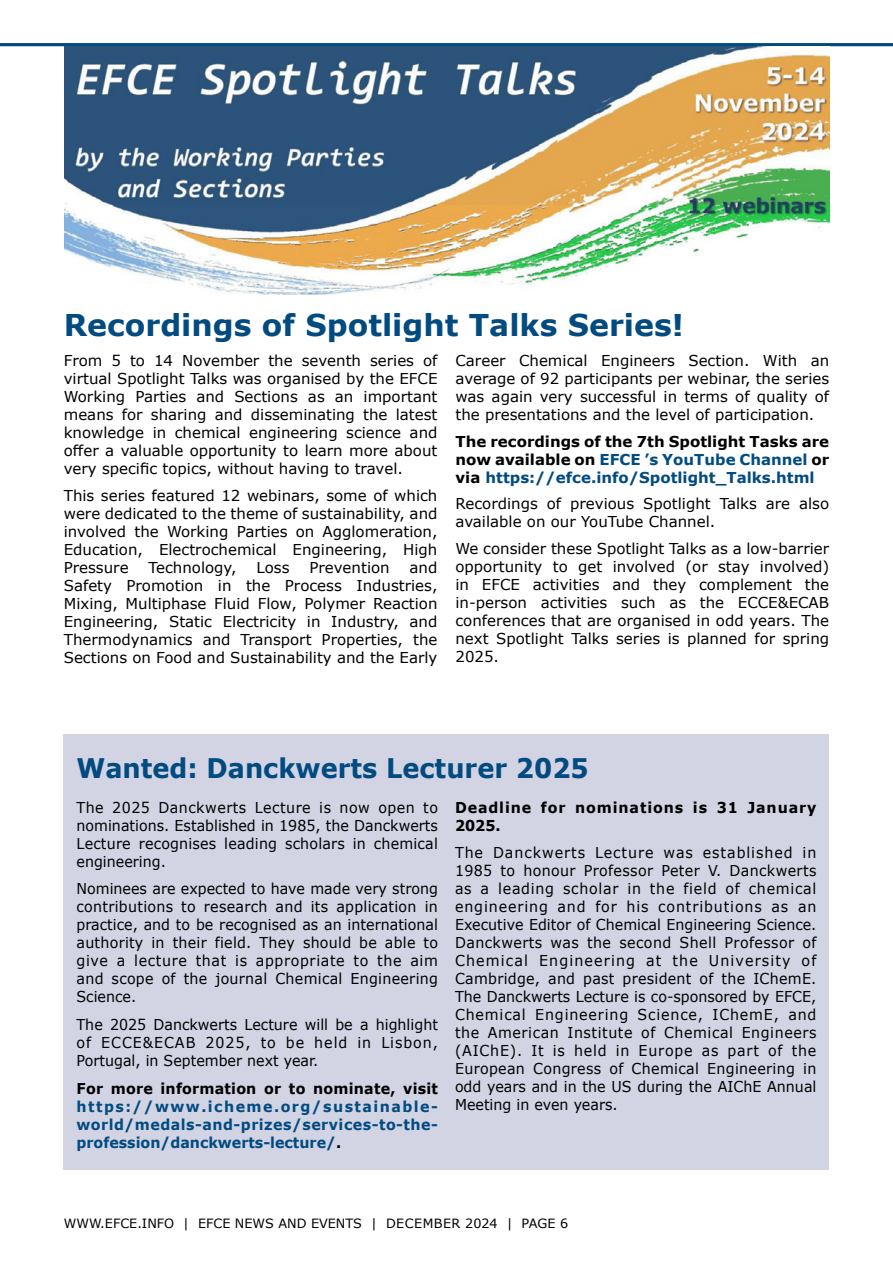
<style>
.page{position:relative;width:893px;height:1263px;background:#fff}
.page>*{position:absolute;margin:0;border:0;box-sizing:border-box;transform-origin:0 0}
.Main_head{font:700 30px "Verdana";color:#024b81}
.Main_head-2{font:700 27px "Verdana";color:#024b81;scale:.95 1}
.Plain_Text{font:15px/18px "Verdana";color:#000;text-align:justify}
.Plain_Text-2{font:15px/18px "Verdana";color:#000;text-align:justify;scale:.95 1}
.Plain_Text-3{font:700 15px/18px "Verdana";color:#024b81;text-align:justify;scale:.95 1}
.Plain_Text-4{font:700 15px/18px "Verdana";color:#024b81;text-align:justify}
.t1{font:700 15px/18px "Verdana";letter-spacing:.06em;color:#000;scale:.95 1}
.t2{font:12.75px "Verdana";color:#000}
.s1{color:#000}
</style>
<div class="page">
<hr style="left:0;top:43px;width:893px;height:3px;background:#024b81">
<div style="left:64px;top:733px;width:765px;height:436px;background:#d2d4e4"></div>
<img style="left:64px;top:47px;width:765px;height:248px">
<p class="Main_head" style="left:64px;top:303px;width:622px">Recordings of Spotlight Talks Series!</p>
<p class="Plain_Text" style="left:64px;top:352px;width:375px">From 5 to 14 November the seventh series of virtual Spotlight Talks was organised by the EFCE Working Parties and Sections as an important means for sharing and disseminating the latest knowledge in chemical engineering science and offer a valuable opportunity to learn more about very specific topics, without having to travel.</p>
<p class="Plain_Text" style="left:64px;top:486px;width:375px">This series featured 12 webinars, some of which were dedicated to the theme of sustainability, and involved the Working Parties on Agglomeration, Education, Electrochemical Engineering, High Pressure</p>
<p class="Plain_Text" style="left:455px;top:352px;width:375px">Career Chemical Engineers Section. With an average of 92 participants per webinar, the series was again very successful in terms of quality of the presentations and the level of participation.</p>
<p class="Plain_Text-4" style="left:455px;top:432px;width:375px"><span class="s1">The recordings of the 7th Spotlight Tasks are now available on</span> EFCE ’s YouTube Channel <span class="s1">or via</span> https://efce.info/Spotlight_Talks.html</p>
<p class="Plain_Text" style="left:455px;top:495px;width:375px">Recordings of previous Spotlight Talks are also available on our YouTube Channel.</p>
<p class="Plain_Text" style="left:455px;top:539px;width:375px">We consider these Spotlight Talks as a low-barrier opportunity to get involved (or stay involved) in EFCE activities and they complement the in-person activities such as the ECCE&amp;ECAB conferences that are organised in odd years. The next Spotlight Talks series is planned for spring 2025.</p>
<p class="Plain_Text" style="left:64px;top:558px;width:375px;text-indent:346px">and Safety Promotion in the Process Industries, Mixing, Multiphase Fluid Flow, Polymer Reaction Engineering, Static Electricity in Industry, and Thermodynamics and Transport Properties, the Sections on Food and Sustainability and the Early</p>
<p class="Plain_Text" style="left:149px;top:558px;width:89px">Technology,</p>
<p class="Plain_Text" style="left:256px;top:558px;width:35px">Loss</p>
<p class="Plain_Text" style="left:309px;top:558px;width:82px">Prevention</p>
<p class="Main_head-2" style="left:77px;top:749px;width:541px">Wanted: Danckwerts Lecturer 2025</p>
<p class="Plain_Text-2" style="left:77px;top:798px;width:382px">The 2025 Danckwerts Lecture is now open to nominations. Established in 1985, the Danckwerts Lecture recognises leading scholars in chemical engineering.</p>
<p class="Plain_Text-2" style="left:77px;top:880px;width:382px">Nominees are expected to have made very strong contributions to research and its application in practice, and to be recognised as an international authority in their field. They should be able to give a lecture that is appropriate to the aim and scope of the journal Chemical Engineering Science.</p>
<p class="Plain_Text-2" style="left:77px;top:1015px;width:382px">The 2025 Danckwerts Lecture will be a highlight of ECCE&amp;ECAB 2025, to be held in Lisbon, Portugal, in September next year.</p>
<p class="Plain_Text-3" style="left:77px;top:1079px;width:382px"><span class="s1">For more information or to nominate, visit </span>https://www.icheme.org/sustainable&shy;world/medals-and-prizes/services-to-the&shy;profession/danckwerts-lecture/<span class="s1">.</span></p>
<p class="t1" style="left:455px;top:798px;width:382px">Deadline for nominations is 31 January<br>2025.</p>
<p class="Plain_Text-2" style="left:455px;top:844px;width:382px">The Danckwerts Lecture was established in 1985 to honour Professor Peter V. Danckwerts as a leading scholar in the field of chemical engineering and for his contributions as an Executive Editor of Chemical Engineering Science.<br>Danckwerts was the second Shell Professor of Chemical Engineering at the University of Cambridge, and past president of the IChemE.<br>The Danckwerts Lecture is co-sponsored by EFCE, Chemical Engineering Science, IChemE, and the American Institute of Chemical Engineers (AIChE). It is held in Europe as part of the European Congress of Chemical Engineering in odd years and in the US during the AIChE Annual Meeting in even years.</p>
<p class="t2" style="left:64px;top:1215px;width:506px">WWW.EFCE.INFO | EFCE NEWS AND EVENTS | DECEMBER 2024 | PAGE 6</p>
</div>
